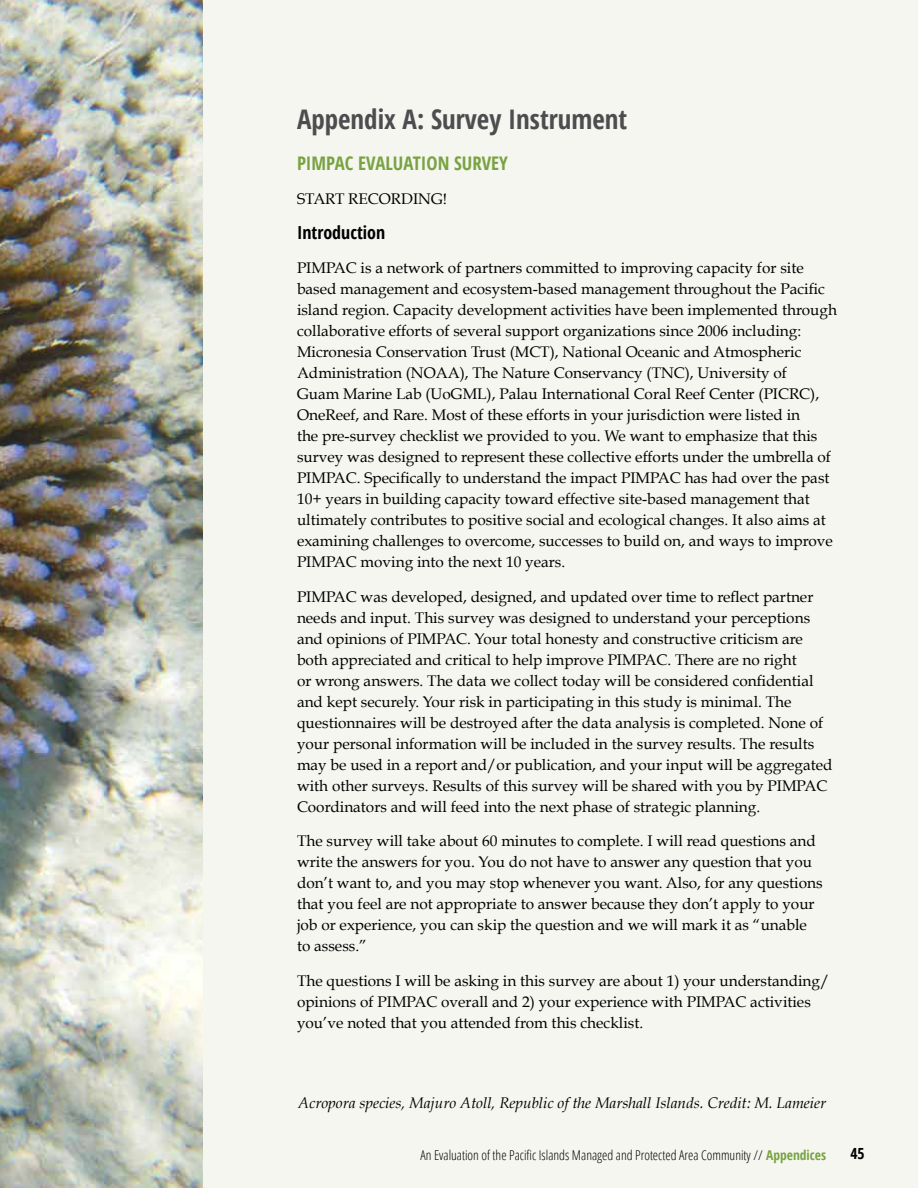
<style>
.page{position:relative;width:918px;height:1188px;background:#f5f6f0}
.page>*{position:absolute;margin:0;border:0;box-sizing:border-box;transform-origin:0 0}
.t1{font:700 condensed 27px "Open Sans";color:#4d4d4f}
.t2{font:700 condensed 18.75px "Open Sans";color:#79a342}
.t3{font:700 condensed 18px "Open Sans";color:#000}
.t4{font:15.3px/21px "Book Antiqua";color:#000}
.t5{font:italic 15.3px "Book Antiqua";color:#000}
.t6{font:700 condensed 15.3px "Open Sans";color:#000}
.t7{font:300 condensed 13.5px "Open Sans";color:#000}
.s1{font-weight:700;color:#79a342}
</style>
<div class="page">
<img style="left:0;top:0;width:202px;height:1188px">
<h2 class="t1" style="left:297px;top:100px;width:332px">Appendix A: Survey Instrument</h2>
<p class="t2" style="left:297px;top:150px;width:213px">PIMPAC EVALUATION SURVEY</p>
<p class="t4" style="left:297px;top:189px;width:152px">START RECORDING!</p>
<p class="t3" style="left:297px;top:220px;width:90px">Introduction</p>
<p class="t4" style="left:297px;top:258px;width:541px">PIMPAC is a network of partners committed to improving capacity for site based management and ecosystem-based management throughout the Pacific island region. Capacity development activities have been implemented through collaborative efforts of several support organizations since 2006 including:<br>Micronesia Conservation Trust (MCT), National Oceanic and Atmospheric Administration (NOAA), The Nature Conservancy (TNC), University of<br>Guam Marine Lab (UoGML), Palau International Coral Reef Center (PICRC), OneReef, and Rare. Most of these efforts in your jurisdiction were listed in<br>the pre-survey checklist we provided to you. We want to emphasize that this survey was designed to represent these collective efforts under the umbrella of PIMPAC. Specifically to understand the impact PIMPAC has had over the past 10+ years in building capacity toward effective site-based management that ultimately contributes to positive social and ecological changes. It also aims at examining challenges to overcome, successes to build on, and ways to improve PIMPAC moving into the next 10 years.</p>
<p class="t4" style="left:297px;top:586px;width:537px">PIMPAC was developed, designed, and updated over time to reflect partner needs and input. This survey was designed to understand your perceptions and opinions of PIMPAC. Your total honesty and constructive criticism are both appreciated and critical to help improve PIMPAC. There are no right<br>or wrong answers. The data we collect today will be considered confidential and kept securely. Your risk in participating in this study is minimal. The questionnaires will be destroyed after the data analysis is completed. None of your personal information will be included in the survey results. The results may be used in a report and/or publication, and your input will be aggregated with other surveys. Results of this survey will be shared with you by PIMPAC Coordinators and will feed into the next phase of strategic planning.</p>
<p class="t4" style="left:297px;top:831px;width:527px">The survey will take about 60 minutes to complete. I will read questions and write the answers for you. You do not have to answer any question that you don’t want to, and you may stop whenever you want. Also, for any questions that you feel are not appropriate to answer because they don’t apply to your job or experience, you can skip the question and we will mark it as “unable to assess.”</p>
<p class="t4" style="left:297px;top:970px;width:534px">The questions I will be asking in this survey are about 1) your understanding/ opinions of PIMPAC overall and 2) your experience with PIMPAC activities you’ve noted that you attended from this checklist.</p>
<p class="t5" style="left:298px;top:1094px;width:530px">Acropora species, Majuro Atoll, Republic of the Marshall Islands. Credit: M. Lameier</p>
<p class="t7" style="left:420px;top:1146px;width:407px">An Evaluation of the Pacific Islands Managed and Protected Area Community // <span class="s1">Appendices</span></p>
<p class="t6" style="left:850px;top:1143px;width:16px">45</p>
</div>
